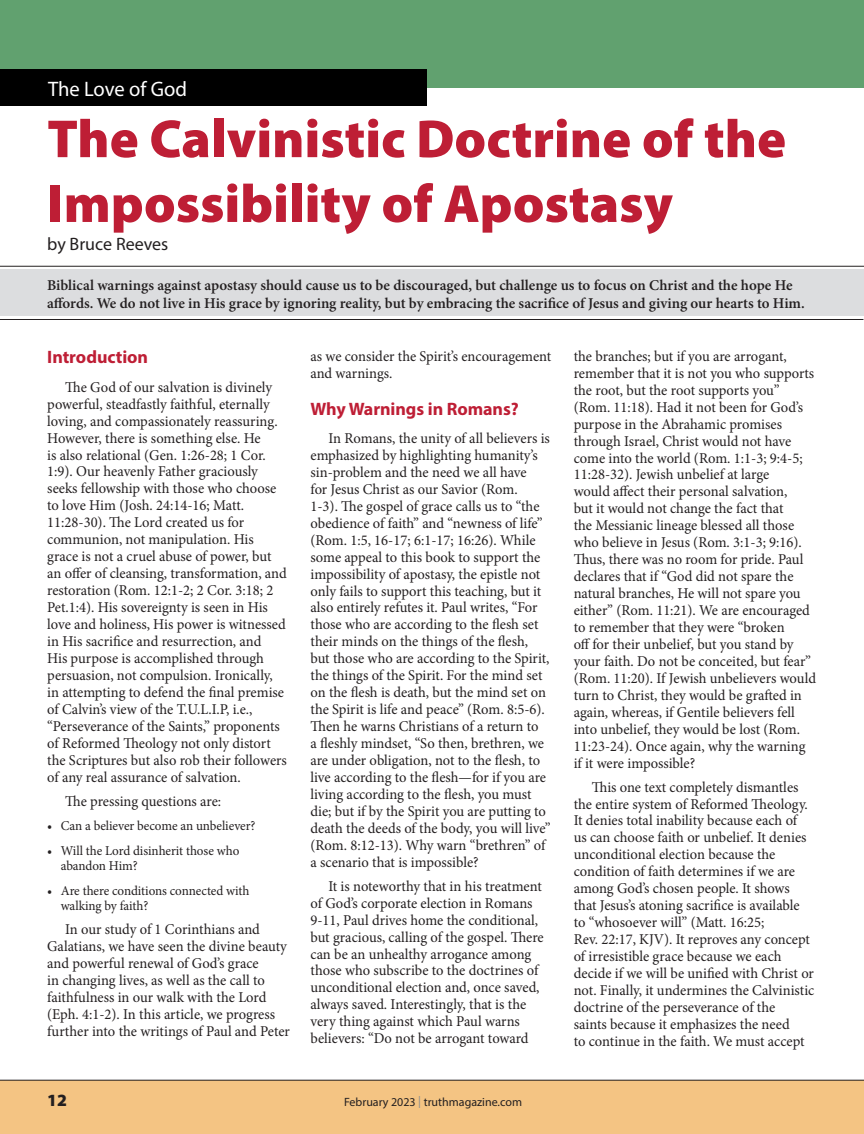
<style>
.page{position:relative;width:864px;height:1134px;background:#fff}
.page>*{position:absolute;margin:0;border:0;box-sizing:border-box;transform-origin:0 0}
.t1{font:900 54px/64.8px "Myriad Pro";color:#be1e35}
.t2{font:21px "Myriad Pro";letter-spacing:-.005em;color:#fff}
.t3{font:700 18px "Myriad Pro";letter-spacing:-.005em;color:#be1e35}
.t4{font:18px "Myriad Pro";color:#231f20}
.t5{font:900 17.25px "Myriad Pro";color:#231f20}
.t6{font:15px/17px "Minion Pro";color:#231f20}
.t7{font:600 15px/18.8px "Minion Pro";color:#231f20}
.t8{font:13.5px/15.5px "Minion Pro";letter-spacing:-.005em;color:#231f20}
.t9{font:12px "Myriad Pro";color:#231f20}
.s1{color:#8a8c8f}
</style>
<div class="page">
<div style="left:0;top:1080px;width:864px;height:54px;background:#f4c483"></div>
<div style="left:0;top:0;width:864px;height:88px;background:#61a16f"></div>
<div style="left:0;top:70px;width:427px;height:36px;background:#000"></div>
<div style="left:0;top:270px;width:864px;height:46px;background:#dcdddf"></div>
<hr style="left:0;top:266px;width:864px;height:1px;background:#231f20">
<hr style="left:0;top:319px;width:863px;height:1px;background:#231f20">
<h2 class="t2" style="left:48px;top:76px;width:141px">The Love of God</h2>
<h1 class="t1" style="left:47px;top:104px;width:740px">The Calvinistic Doctrine of the<br>Impossibility of Apostasy</h1>
<p class="t4" style="left:47px;top:233px;width:123px">by Bruce Reeves</p>
<p class="t7" style="left:47px;top:275px;width:759px">Biblical warnings against apostasy should cause us to be discouraged, but challenge us to focus on Christ and the hope He affords. We do not live in His grace by ignoring reality, but by embracing the sacrifice of Jesus and giving our hearts to Him.</p>
<p class="t3" style="left:47px;top:346px;width:102px">Introduction</p>
<p class="t6" style="left:47px;top:379px;width:241px;text-indent:18px">The God of our salvation is divinely powerful, steadfastly faithful, eternally loving, and compassionately reassuring.<br>However, there is something else. He<br>is also relational (Gen. 1:26-28; 1 Cor.<br>1:9). Our heavenly Father graciously seeks fellowship with those who choose to love Him (Josh. 24:14-16; Matt.<br>11:28-30). The Lord created us for communion, not manipulation. His grace is not a cruel abuse of power, but an offer of cleansing, transformation, and restoration (Rom. 12:1-2; 2 Cor. 3:18; 2<br>Pet.1:4). His sovereignty is seen in His love and holiness, His power is witnessed in His sacrifice and resurrection, and<br>His purpose is accomplished through persuasion, not compulsion. Ironically, in attempting to defend the final premise of Calvin’s view of the T.U.L.I.P, i.e., “Perseverance of the Saints,” proponents of Reformed Theology not only distort the Scriptures but also rob their followers of any real assurance of salvation.</p>
<p class="t6" style="left:65px;top:792px;width:157px">The pressing questions are:</p>
<p class="t8" style="left:47px;top:818px;width:210px">• Can a believer become an unbeliever?</p>
<p class="t8" style="left:61px;top:843px;width:180px;text-indent:-14px">• Will the Lord disinherit those who abandon Him?</p>
<p class="t8" style="left:61px;top:883px;width:190px;text-indent:-14px">• Are there conditions connected with walking by faith?</p>
<p class="t6" style="left:47px;top:921px;width:244px;text-indent:18px">In our study of 1 Corinthians and Galatians, we have seen the divine beauty and powerful renewal of God’s grace<br>in changing lives, as well as the call to faithfulness in our walk with the Lord (Eph. 4:1-2). In this article, we progress further into the writings of Paul and Peter</p>
<p class="t6" style="left:310px;top:348px;width:242px">as we consider the Spirit’s encouragement and warnings.</p>
<p class="t3" style="left:310px;top:397px;width:210px">Why Warnings in Romans?</p>
<p class="t6" style="left:310px;top:430px;width:242px;text-indent:18px">In Romans, the unity of all believers is emphasized by highlighting humanity’s sin-problem and the need we all have<br>for Jesus Christ as our Savior (Rom.<br>1-3). The gospel of grace calls us to “the obedience of faith” and “newness of life” (Rom. 1:5, 16-17; 6:1-17; 16:26). While some appeal to this book to support the impossibility of apostasy, the epistle not only fails to support this teaching, but it also entirely refutes it. Paul writes, “For those who are according to the flesh set their minds on the things of the flesh, but those who are according to the Spirit, the things of the Spirit. For the mind set on the flesh is death, but the mind set on the Spirit is life and peace” (Rom. 8:5-6).<br>Then he warns Christians of a return to<br>a fleshly mindset, “So then, brethren, we are under obligation, not to the flesh, to live according to the flesh—for if you are living according to the flesh, you must die; but if by the Spirit you are putting to death the deeds of the body, you will live” (Rom. 8:12-13). Why warn “brethren” of a scenario that is impossible?</p>
<p class="t6" style="left:310px;top:878px;width:235px;text-indent:18px">It is noteworthy that in his treatment of God’s corporate election in Romans 9-11, Paul drives home the conditional, but gracious, calling of the gospel. There can be an unhealthy arrogance among those who subscribe to the doctrines of unconditional election and, once saved, always saved. Interestingly, that is the very thing against which Paul warns believers: “Do not be arrogant toward</p>
<p class="t5" style="left:47px;top:1089px;width:21px">12</p>
<p class="t9" style="left:344px;top:1095px;width:179px">February 2023 <span class="s1">|</span> truthmagazine.com</p>
<p class="t6" style="left:574px;top:348px;width:244px">the branches; but if you are arrogant, remember that it is not you who supports the root, but the root supports you” (Rom. 11:18). Had it not been for God’s purpose in the Abrahamic promises through Israel, Christ would not have come into the world (Rom. 1:1-3; 9:4-5; 11:28-32). Jewish unbelief at large<br>would affect their personal salvation,<br>but it would not change the fact that<br>the Messianic lineage blessed all those who believe in Jesus (Rom. 3:1-3; 9:16).<br>Thus, there was no room for pride. Paul declares that if “God did not spare the natural branches, He will not spare you either” (Rom. 11:21). We are encouraged to remember that they were “broken<br>off for their unbelief, but you stand by your faith. Do not be conceited, but fear” (Rom. 11:20). If Jewish unbelievers would turn to Christ, they would be grafted in again, whereas, if Gentile believers fell into unbelief, they would be lost (Rom.<br>11:23-24). Once again, why the warning if it were impossible?</p>
<p class="t6" style="left:574px;top:778px;width:242px;text-indent:18px">This one text completely dismantles the entire system of Reformed Theology.<br>It denies total inability because each of<br>us can choose faith or unbelief. It denies unconditional election because the condition of faith determines if we are among God’s chosen people. It shows that Jesus’s atoning sacrifice is available to “whosoever will” (Matt. 16:25;<br>Rev. 22:17, KJV). It reproves any concept of irresistible grace because we each decide if we will be unified with Christ or not. Finally, it undermines the Calvinistic doctrine of the perseverance of the<br>saints because it emphasizes the need<br>to continue in the faith. We must accept</p>
</div>
